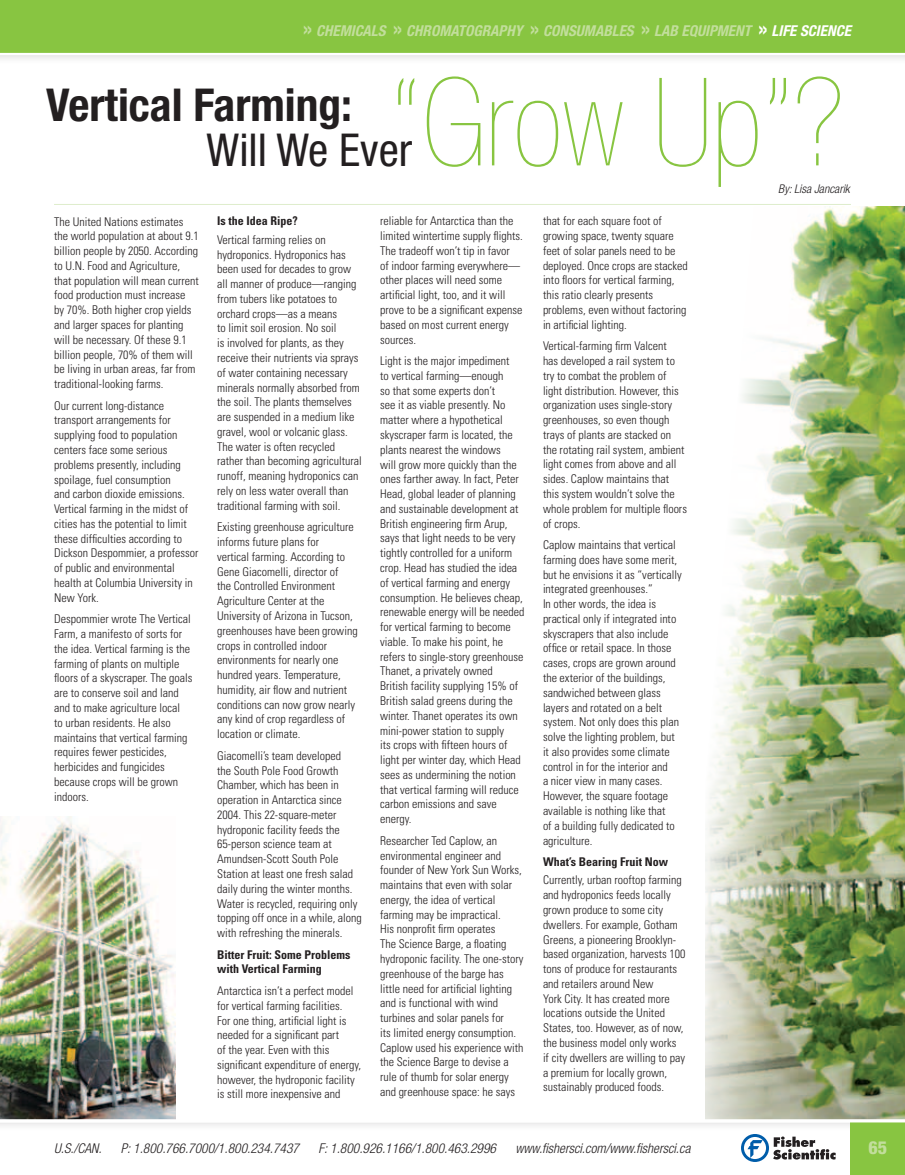
<style>
.page{position:relative;width:905px;height:1175px;background:#fff}
.page>*{position:absolute;margin:0;border:0;box-sizing:border-box;transform-origin:0 0}
.t1{font:200 condensed 122.4px "Helvetica Neue LT Std";color:#88c541}
.t2{font:700 condensed 45.3px "Helvetica Neue LT Std";color:#231f20}
.t3{font:condensed 45.3px "Helvetica Neue LT Std";color:#231f20}
.t4{font:800 condensed 18px "Helvetica Neue LT Std";color:#c2de9c}
.t5{font:italic 700 condensed 15px "Helvetica Neue LT Std";color:#c2de9c}
.t6{font:italic 300 condensed 13.5px "Helvetica Neue LT Std";color:#231f20}
.t7{font:300 condensed 12px/14.7px "Univers LT Std";color:#231f20}
.t8{font:700 condensed 12px/14.7px "Univers LT Std";color:#231f20}
.t9{font:italic 300 condensed 12px "Helvetica Neue LT Std";color:#231f20}
.s1{font-weight:500;font-style:normal;font-size:24px}
.s2{font-weight:500;font-style:normal;font-size:24px;color:#fff}
.s3{color:#fff}
</style>
<div class="page">
<img style="left:0;top:816px;width:176px;height:303px">
<img style="left:832px;top:207px;width:72px;height:912px">
<img style="left:705px;top:206px;width:127px;height:913px">
<hr style="left:54px;top:204px;width:796px;height:1px;background:#deedcc">
<div style="left:850px;top:1120px;width:54px;height:54px;background:#88c541"></div>
<svg style="left:741px;top:1134px;width:94px;height:27px"></svg>
<div style="left:0;top:0;width:904px;height:54px;background:#88c541"></div>
<div style="left:0;top:54px;width:904px;height:40px;background:linear-gradient(to bottom,#f7f7f7,#fff)"></div>
<hr style="left:0;top:1119px;width:904px;height:3px;background:#fff">
<hr style="left:0;top:53px;width:904px;height:2px;background:#fff">
<p class="t5" style="left:303px;top:21px;width:549px"><span class="s1">»</span> CHEMICALS <span class="s1">»</span> CHROMATOGRAPHY <span class="s1">»</span> CONSUMABLES <span class="s1">»</span> LAB EQUIPMENT <span class="s2">»</span> <span class="s3">LIFE SCIENCE</span></p>
<h1 class="t1" style="left:390px;top:55px;width:455px">“Grow Up”?</h1>
<p class="t9" style="left:778px;top:181px;width:73px">By: Lisa Jancarik</p>
<h2 class="t2" style="left:46px;top:77px;width:307px">Vertical Farming:</h2>
<h2 class="t3" style="left:207px;top:124px;width:207px">Will We Ever</h2>
<p class="t7" style="left:54px;top:214px;width:146px">The United Nations estimates the world population at about 9.1 billion people by 2050. According to U.N. Food and Agriculture, that population will mean current food production must increase<br>by 70%. Both higher crop yields and larger spaces for planting will be necessary. Of these 9.1 billion people, 70% of them will be living in urban areas, far from traditional-looking farms.</p>
<p class="t7" style="left:54px;top:398px;width:146px">Our current long-distance transport arrangements for supplying food to population centers face some serious problems presently, including spoilage, fuel consumption<br>and carbon dioxide emissions.<br>Vertical farming in the midst of cities has the potential to limit these difficulties according to<br>Dickson Despommier, a professor of public and environmental health at Columbia University in<br>New York.</p>
<p class="t7" style="left:54px;top:612px;width:140px">Despommier wrote The Vertical<br>Farm, a manifesto of sorts for the idea. Vertical farming is the farming of plants on multiple floors of a skyscraper. The goals are to conserve soil and land and to make agriculture local<br>to urban residents. He also maintains that vertical farming requires fewer pesticides, herbicides and fungicides because crops will be grown indoors.</p>
<p class="t8" style="left:217px;top:214px;width:82px">Is the Idea Ripe?</p>
<p class="t7" style="left:217px;top:232px;width:146px">Vertical farming relies on hydroponics. Hydroponics has been used for decades to grow all manner of produce—ranging from tubers like potatoes to orchard crops—as a means<br>to limit soil erosion. No soil<br>is involved for plants, as they receive their nutrients via sprays of water containing necessary minerals normally absorbed from the soil. The plants themselves are suspended in a medium like gravel, wool or volcanic glass.<br>The water is often recycled rather than becoming agricultural runoff, meaning hydroponics can rely on less water overall than traditional farming with soil.</p>
<p class="t7" style="left:217px;top:520px;width:142px">Existing greenhouse agriculture informs future plans for<br>vertical farming. According to<br>Gene Giacomelli, director of<br>the Controlled Environment<br>Agriculture Center at the<br>University of Arizona in Tucson, greenhouses have been growing crops in controlled indoor environments for nearly one hundred years. Temperature, humidity, air flow and nutrient conditions can now grow nearly any kind of crop regardless of location or climate.</p>
<p class="t7" style="left:217px;top:748px;width:146px">Giacomelli’s team developed<br>the South Pole Food Growth<br>Chamber, which has been in operation in Antarctica since<br>2004. This 22-square-meter hydroponic facility feeds the<br>65-person science team at<br>Amundsen-Scott South Pole<br>Station at least one fresh salad daily during the winter months.<br>Water is recycled, requiring only topping off once in a while, along with refreshing the minerals.</p>
<p class="t8" style="left:217px;top:947px;width:135px">Bitter Fruit: Some Problems with Vertical Farming</p>
<p class="t7" style="left:217px;top:983px;width:145px">Antarctica isn’t a perfect model for vertical farming facilities.<br>For one thing, artificial light is needed for a significant part<br>of the year. Even with this significant expenditure of energy, however, the hydroponic facility is still more inexpensive and</p>
<p class="t7" style="left:380px;top:214px;width:144px">reliable for Antarctica than the limited wintertime supply flights.<br>The tradeoff won’t tip in favor<br>of indoor farming everywhere— other places will need some artificial light, too, and it will prove to be a significant expense based on most current energy sources.</p>
<p class="t7" style="left:380px;top:353px;width:146px">Light is the major impediment<br>to vertical farming—enough<br>so that some experts don’t<br>see it as viable presently. No matter where a hypothetical skyscraper farm is located, the plants nearest the windows<br>will grow more quickly than the ones farther away. In fact, Peter<br>Head, global leader of planning and sustainable development at<br>British engineering firm Arup, says that light needs to be very tightly controlled for a uniform crop. Head has studied the idea of vertical farming and energy consumption. He believes cheap, renewable energy will be needed for vertical farming to become viable. To make his point, he refers to single-story greenhouse<br>Thanet, a privately owned<br>British facility supplying 15% of<br>British salad greens during the winter. Thanet operates its own mini-power station to supply<br>its crops with fifteen hours of light per winter day, which Head sees as undermining the notion that vertical farming will reduce carbon emissions and save energy.</p>
<p class="t7" style="left:380px;top:833px;width:145px">Researcher Ted Caplow, an environmental engineer and founder of New York Sun Works, maintains that even with solar energy, the idea of vertical farming may be impractical.<br>His nonprofit firm operates<br>The Science Barge, a floating hydroponic facility. The one-story greenhouse of the barge has little need for artificial lighting and is functional with wind turbines and solar panels for<br>its limited energy consumption.<br>Caplow used his experience with the Science Barge to devise a rule of thumb for solar energy and greenhouse space: he says</p>
<p class="t7" style="left:543px;top:214px;width:146px">that for each square foot of growing space, twenty square feet of solar panels need to be deployed. Once crops are stacked into floors for vertical farming, this ratio clearly presents problems, even without factoring in artificial lighting.</p>
<p class="t7" style="left:543px;top:338px;width:145px">Vertical-farming firm Valcent<br>has developed a rail system to try to combat the problem of light distribution. However, this organization uses single-story greenhouses, so even though trays of plants are stacked on the rotating rail system, ambient light comes from above and all sides. Caplow maintains that this system wouldn’t solve the whole problem for multiple floors of crops.</p>
<p class="t7" style="left:543px;top:537px;width:140px">Caplow maintains that vertical farming does have some merit, but he envisions it as “vertically integrated greenhouses.”<br>In other words, the idea is practical only if integrated into skyscrapers that also include office or retail space. In those cases, crops are grown around the exterior of the buildings, sandwiched between glass layers and rotated on a belt system. Not only does this plan solve the lighting problem, but it also provides some climate control in for the interior and<br>a nicer view in many cases.<br>However, the square footage available is nothing like that<br>of a building fully dedicated to agriculture.</p>
<p class="t8" style="left:543px;top:854px;width:127px">What’s Bearing Fruit Now</p>
<p class="t7" style="left:543px;top:873px;width:144px">Currently, urban rooftop farming and hydroponics feeds locally grown produce to some city dwellers. For example, Gotham<br>Greens, a pioneering Brooklyn&shy;based organization, harvests 100 tons of produce for restaurants and retailers around New<br>York City. It has created more locations outside the United<br>States, too. However, as of now, the business model only works<br>if city dwellers are willing to pay a premium for locally grown, sustainably produced foods.</p>
<p class="t6" style="left:54px;top:1140px;width:49px">U.S./CAN.</p>
<p class="t6" style="left:121px;top:1140px;width:180px">P: 1.800.766.7000/1.800.234.7437</p>
<p class="t6" style="left:318px;top:1140px;width:179px">F: 1.800.926.1166/1.800.463.2996</p>
<p class="t6" style="left:515px;top:1140px;width:176px">www.fishersci.com/www.fishersci.ca</p>
<h3 class="t4" style="left:868px;top:1136px;width:20px">65</h3>
<h3 class="t4" style="left:875px;top:1143px;width:20px">02</h3>
</div>
